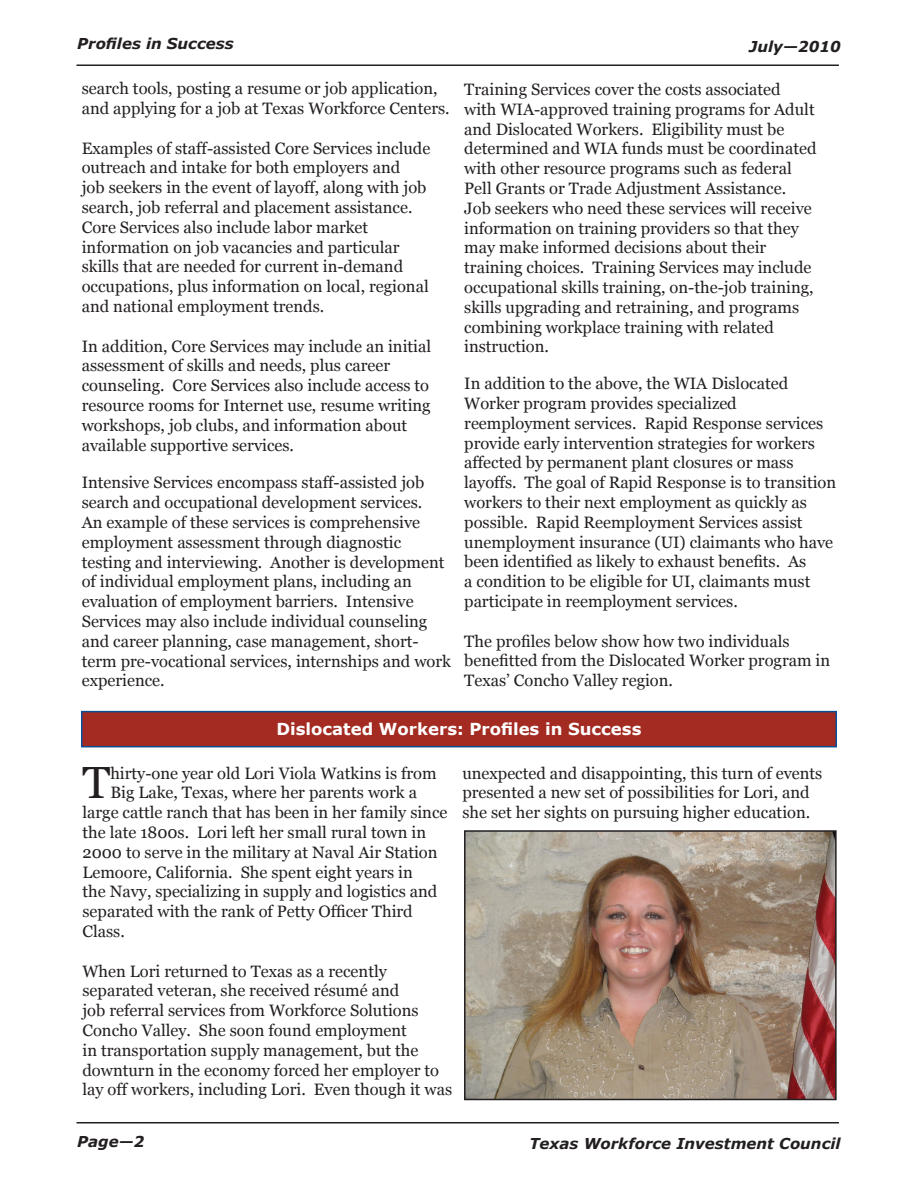
<style>
.page{position:relative;width:918px;height:1188px;background:#fff}
.page>*{position:absolute;margin:0;border:0;box-sizing:border-box;transform-origin:0 0}
.Folio{font:45.15px "Georgia";color:#231f20}
.Folio-2{font:16.5px/19.8px "Georgia";color:#231f20}
.Folio-3{font:700 16.5px "Verdana";color:#fff}
.Folio-4{font:italic 700 15px "Verdana";color:#231f20}
</style>
<div class="page">
<hr style="left:76px;top:64px;width:763px;height:2px;background:#231f20">
<hr style="left:76px;top:1122px;width:763px;height:1px;background:#231f20">
<div style="left:82px;top:712px;width:754px;height:35px;background:#a32b21"></div>
<div style="left:81px;top:711px;width:756px;height:36px;border:2px solid #0c4d96"></div>
<img style="left:467px;top:833px;width:367px;height:264px">
<div style="left:464px;top:830px;width:373px;height:270px;border:2px solid #231f20"></div>
<p class="Folio-4" style="left:77px;top:34px;width:158px">Profiles in Success</p>
<p class="Folio-4" style="left:749px;top:37px;width:93px">July—2010</p>
<p class="Folio-2" style="left:82px;top:79px;width:369px">search tools, posting a resume or job application, and applying for a job at Texas Workforce Centers.</p>
<p class="Folio-2" style="left:82px;top:138px;width:350px">Examples of staff-assisted Core Services include outreach and intake for both employers and<br>job seekers in the event of layoff, along with job search, job referral and placement assistance.<br>Core Services also include labor market information on job vacancies and particular skills that are needed for current in-demand occupations, plus information on local, regional and national employment trends.</p>
<p class="Folio-2" style="left:82px;top:336px;width:351px">In addition, Core Services may include an initial assessment of skills and needs, plus career counseling. Core Services also include access to resource rooms for Internet use, resume writing workshops, job clubs, and information about available supportive services.</p>
<p class="Folio-2" style="left:82px;top:473px;width:371px">Intensive Services encompass staff-assisted job search and occupational development services.<br>An example of these services is comprehensive employment assessment through diagnostic testing and interviewing. Another is development of individual employment plans, including an evaluation of employment barriers. Intensive Services may also include individual counseling and career planning, case management, short&shy;term pre-vocational services, internships and work experience.</p>
<p class="Folio-2" style="left:464px;top:79px;width:354px">Training Services cover the costs associated with WIA-approved training programs for Adult and Dislocated Workers. Eligibility must be determined and WIA funds must be coordinated with other resource programs such as federal Pell Grants or Trade Adjustment Assistance.<br>Job seekers who need these services will receive information on training providers so that they may make informed decisions about their training choices. Training Services may include occupational skills training, on-the-job training, skills upgrading and retraining, and programs combining workplace training with related instruction.</p>
<p class="Folio-2" style="left:464px;top:374px;width:373px">In addition to the above, the WIA Dislocated Worker program provides specialized reemployment services. Rapid Response services provide early intervention strategies for workers affected by permanent plant closures or mass layoffs. The goal of Rapid Response is to transition workers to their next employment as quickly as possible. Rapid Reemployment Services assist unemployment insurance (UI) claimants who have been identified as likely to exhaust benefits. As<br>a condition to be eligible for UI, claimants must participate in reemployment services.</p>
<p class="Folio-2" style="left:464px;top:631px;width:367px">The profiles below show how two individuals benefitted from the Dislocated Worker program in<br>Texas’ Concho Valley region.</p>
<p class="Folio-3" style="left:276px;top:719px;width:367px">Dislocated Workers: Profiles in Success</p>
<p class="Folio" style="left:82px;top:757px;width:29px">T</p>
<p class="Folio-2" style="left:110px;top:763px;width:328px">hirty-one year old Lori Viola Watkins is from</p>
<p class="Folio-2" style="left:110px;top:783px;width:308px">Big Lake, Texas, where her parents work a</p>
<p class="Folio-2" style="left:82px;top:803px;width:367px">large cattle ranch that has been in her family since</p>
<p class="Folio-2" style="left:82px;top:822px;width:345px">the late 1800s. Lori left her small rural town in</p>
<p class="Folio-2" style="left:82px;top:842px;width:357px">2000 to serve in the military at Naval Air Station</p>
<p class="Folio-2" style="left:82px;top:862px;width:332px">Lemoore, California. She spent eight years in</p>
<p class="Folio-2" style="left:82px;top:882px;width:356px">the Navy, specializing in supply and logistics and</p>
<p class="Folio-2" style="left:82px;top:902px;width:332px">separated with the rank of Petty Officer Third</p>
<p class="Folio-2" style="left:82px;top:921px;width:44px">Class.</p>
<p class="Folio-2" style="left:82px;top:961px;width:371px">When Lori returned to Texas as a recently separated veteran, she received résumé and<br>job referral services from Workforce Solutions Concho Valley. She soon found employment<br>in transportation supply management, but the downturn in the economy forced her employer to lay off workers, including Lori. Even though it was</p>
<p class="Folio-2" style="left:462px;top:763px;width:362px">unexpected and disappointing, this turn of events presented a new set of possibilities for Lori, and she set her sights on pursuing higher education.</p>
<p class="Folio-4" style="left:77px;top:1132px;width:69px">Page—2</p>
<p class="Folio-4" style="left:529px;top:1134px;width:313px">Texas Workforce Investment Council</p>
</div>
